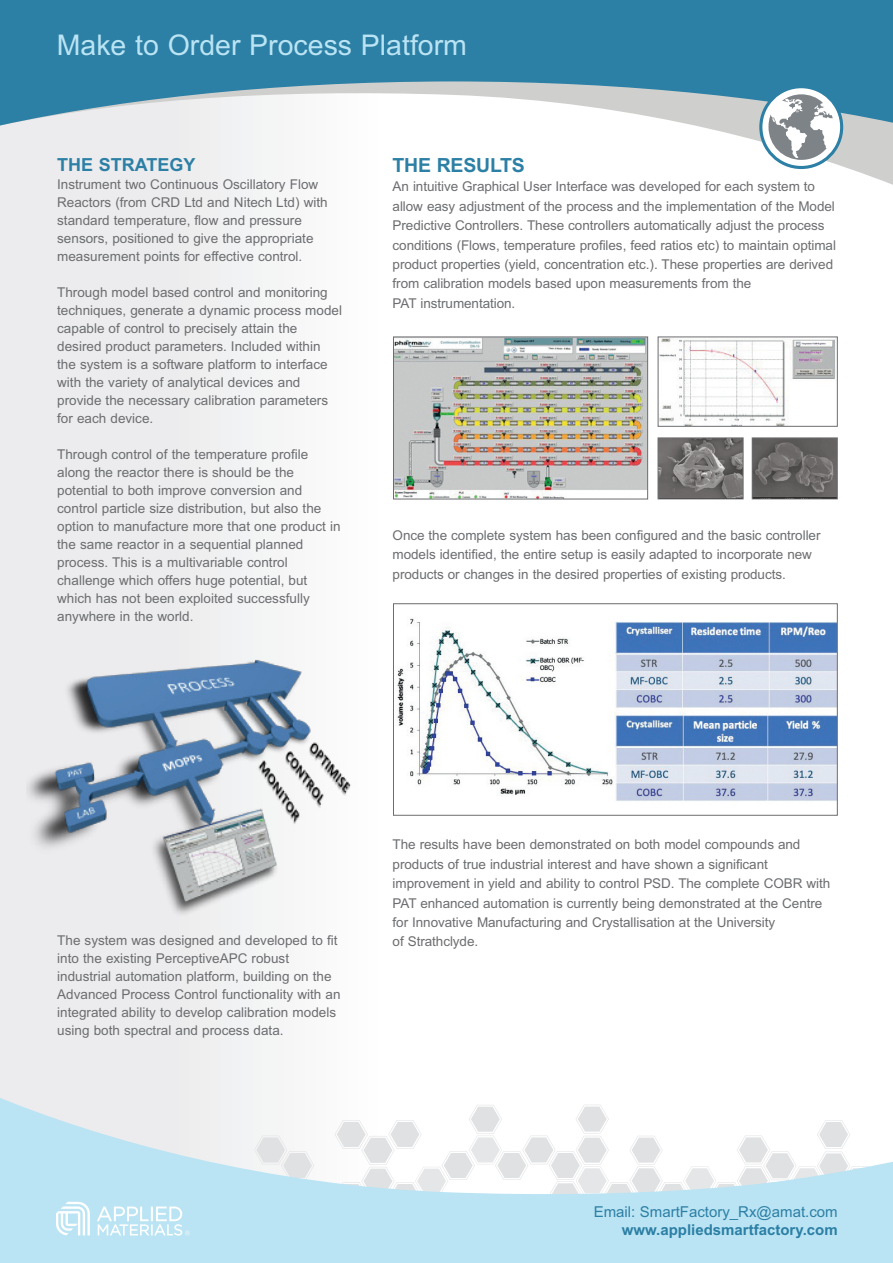
<style>
.page{position:relative;width:893px;height:1263px;background:#fff}
.page>*{position:absolute;margin:0;border:0;box-sizing:border-box;transform-origin:0 0}
.t1{font:28.5px "Arial";color:#bae4f3}
.t2{font:700 19.5px "Arial";letter-spacing:-.01em;color:#2c7fa5}
.t3{font:700 18px "Arial";color:#2c7fa5}
.t4{font:15px "Arial";color:#2c7fa5}
.t5{font:700 15px "Arial";color:#2c7fa5}
.t6{font:13.5px/18px "Arial";color:#6c6d70}
</style>
<div class="page">
<div style="left:0;top:81px;width:217px;height:1092px;background:#ececee"></div>
<div style="left:170px;top:82px;width:211px;height:1126px;background:#f5f5f6"></div>
<svg style="left:720px;top:131px;width:173px;height:54px"></svg>
<svg style="left:0;top:0;width:893px;height:131px;fill:#2c7fa5"></svg>
<svg style="left:761px;top:87px;width:81px;height:80px"></svg>
<div style="left:759px;top:85px;width:84px;height:84px;border:3px solid #2c7fa5;border-radius:50%"></div>
<svg style="left:768px;top:94px;width:65px;height:66px"></svg>
<svg style="left:0;top:1098px;width:97px;height:55px;fill:#bae4f3"></svg>
<div style="left:0;top:1153px;width:97px;height:110px;background:#bae4f3"></div>
<svg style="left:56px;top:1202px;width:34px;height:33px"></svg>
<svg style="left:97px;top:1105px;width:796px;height:158px"></svg>
<img style="left:395px;top:339px;width:251px;height:158px">
<div style="left:393px;top:337px;width:255px;height:162px;border:1px solid #6c6d70"></div>
<img style="left:397px;top:618px;width:439px;height:184px">
<div style="left:393px;top:603px;width:445px;height:213px;border:1px solid #6c6d70"></div>
<img style="left:660px;top:339px;width:176px;height:86px">
<div style="left:658px;top:337px;width:180px;height:90px;border:1px solid #6c6d70"></div>
<img style="left:660px;top:439px;width:81px;height:58px">
<div style="left:658px;top:437px;width:85px;height:62px;border:1px solid #6c6d70"></div>
<img style="left:754px;top:439px;width:82px;height:58px">
<div style="left:752px;top:437px;width:86px;height:62px;border:1px solid #6c6d70"></div>
<img style="left:27px;top:659px;width:324px;height:257px">
<h1 class="t1" style="left:57px;top:28px;width:412px">Make to Order Process Platform</h1>
<h3 class="t3" style="left:57px;top:154px;width:140px">THE STRATEGY</h3>
<p class="t6" style="left:57px;top:175px;width:272px">Instrument two Continuous Oscillatory Flow Reactors (from CRD Ltd and Nitech Ltd) with standard temperature, flow and pressure sensors, positioned to give the appropriate measurement points for effective control.</p>
<p class="t6" style="left:57px;top:283px;width:286px">Through model based control and monitoring techniques, generate a dynamic process model capable of control to precisely attain the desired product parameters. Included within the system is a software platform to interface with the variety of analytical devices and provide the necessary calibration parameters for each device.</p>
<p class="t6" style="left:57px;top:445px;width:285px">Through control of the temperature profile along the reactor there is should be the potential to both improve conversion and control particle size distribution, but also the option to manufacture more that one product in the same reactor in a sequential planned process. This is a multivariable control challenge which offers huge potential, but which has not been exploited successfully anywhere in the world.</p>
<h2 class="t2" style="left:393px;top:154px;width:134px">THE RESULTS</h2>
<p class="t6" style="left:393px;top:177px;width:445px;line-height:19.4px">An intuitive Graphical User Interface was developed for each system to allow easy adjustment of the process and the implementation of the Model Predictive Controllers. These controllers automatically adjust the process conditions (Flows, temperature profiles, feed ratios etc) to maintain optimal product properties (yield, concentration etc.). These properties are derived from calibration models based upon measurements from the<br>PAT instrumentation.</p>
<p class="t6" style="left:393px;top:525px;width:429px;line-height:19.4px">Once the complete system has been configured and the basic controller models identified, the entire setup is easily adapted to incorporate new products or changes in the desired properties of existing products.</p>
<p class="t6" style="left:57px;top:931px;width:285px">The system was designed and developed to fit into the existing PerceptiveAPC robust industrial automation platform, building on the Advanced Process Control functionality with an integrated ability to develop calibration models using both spectral and process data.</p>
<p class="t6" style="left:393px;top:835px;width:439px;line-height:19.4px">The results have been demonstrated on both model compounds and products of true industrial interest and have shown a significant improvement in yield and ability to control PSD. The complete COBR with PAT enhanced automation is currently being demonstrated at the Centre for Innovative Manufacturing and Crystallisation at the University<br>of Strathclyde.</p>
<p class="t4" style="left:594px;top:1203px;width:246px">Email: SmartFactory_Rx@amat.com</p>
<p class="t5" style="left:622px;top:1221px;width:217px">www.appliedsmartfactory.com</p>
</div>
